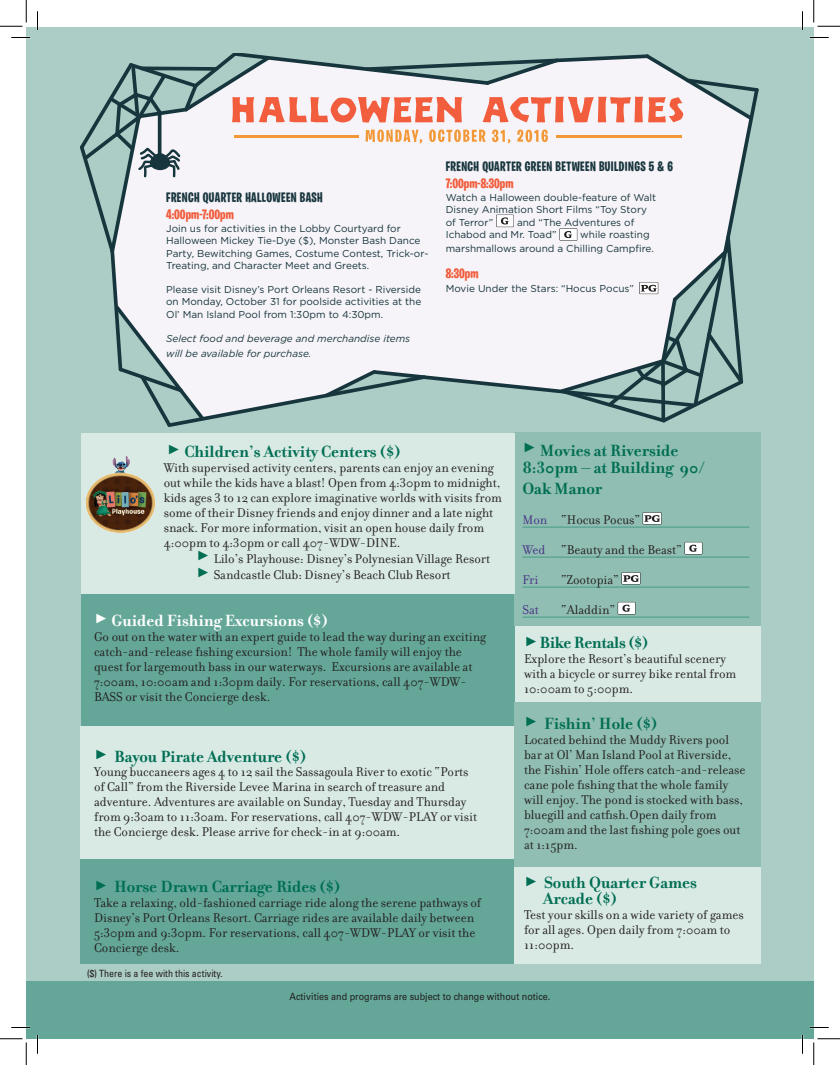
<style>
.page{position:relative;width:840px;height:1065px;background:#fff}
.page>*{position:absolute;margin:0;border:0;box-sizing:border-box;transform-origin:0 0}
.t1{font:700 17.5px/16.2px "Filosofia";color:#006e53}
.t2{font:700 17.5px "Filosofia";color:#fff}
.t3{font:700 17.5px "Filosofia";letter-spacing:-.02em;color:#006e53}
.t4{font:13.75px/15px "Filosofia";color:#231f20}
.t5{font:700 13.75px "Burbank Big Condensed";letter-spacing:.03em;color:#17353d}
.t6{font:700 13.75px "Burbank Big Condensed";color:#f15c3c}
.t7{font:13.75px "Filosofia";color:#493287}
.t8{font:10px/12.5px "Gotham";color:#17353d}
.t9{font:italic 10px/15px "Gotham";color:#17353d}
.t10{font:10px "Univers LT Std";color:#231f20;scale:.9 1}
.t11{font:condensed 10px "Univers LT Std";color:#231f20}
.s1{color:#493287}
</style>
<div class="page">
<div style="left:26px;top:27px;width:788px;height:1012px;background:#accdc5"></div>
<div style="left:514px;top:626px;width:246px;height:76px;background:#d9eae5"></div>
<div style="left:26px;top:981px;width:788px;height:58px;background:#64a798"></div>
<div style="left:81px;top:593px;width:433px;height:133px;background:#64a798"></div>
<div style="left:80px;top:726px;width:434px;height:133px;background:#d9eae5"></div>
<div style="left:80px;top:859px;width:437px;height:105px;background:#64a798"></div>
<div style="left:514px;top:867px;width:246px;height:97px;background:#d9eae5"></div>
<div style="left:514px;top:702px;width:246px;height:165px;background:#90beb2"></div>
<div style="left:514px;top:433px;width:246px;height:193px;background:#90beb2"></div>
<hr style="left:522px;top:527px;width:227px;height:1px;background:#489a87">
<hr style="left:522px;top:557px;width:227px;height:1px;background:#489a87">
<hr style="left:522px;top:587px;width:227px;height:1px;background:#489a87">
<hr style="left:522px;top:617px;width:227px;height:1px;background:#489a87">
<svg style="left:643px;top:512px;width:19px;height:12px"></svg>
<div style="left:643px;top:513px;width:18px;height:11px;background:#fff"></div>
<svg style="left:644px;top:515px;width:16px;height:7px"></svg>
<div style="left:685px;top:542px;width:17px;height:12px;background:#fff"></div>
<svg style="left:689px;top:545px;width:8px;height:7px"></svg>
<svg style="left:622px;top:572px;width:19px;height:12px"></svg>
<div style="left:622px;top:573px;width:18px;height:11px;background:#fff"></div>
<svg style="left:623px;top:575px;width:16px;height:7px"></svg>
<svg style="left:618px;top:602px;width:18px;height:12px"></svg>
<div style="left:618px;top:602px;width:17px;height:12px;background:#fff"></div>
<svg style="left:622px;top:605px;width:8px;height:7px"></svg>
<div style="left:81px;top:433px;width:433px;height:160px;background:#d9eae5"></div>
<img style="left:86px;top:456px;width:69px;height:77px">
<svg style="left:80px;top:53px;width:679px;height:374px"></svg>
<svg style="left:11px;top:37px;width:19px;height:1px"></svg>
<svg style="left:810px;top:37px;width:19px;height:1px"></svg>
<svg style="left:11px;top:1027px;width:19px;height:1px"></svg>
<svg style="left:810px;top:1027px;width:19px;height:1px"></svg>
<svg style="left:37px;top:11px;width:1px;height:19px"></svg>
<svg style="left:37px;top:1035px;width:1px;height:19px"></svg>
<svg style="left:802px;top:11px;width:1px;height:19px"></svg>
<svg style="left:802px;top:1035px;width:1px;height:19px"></svg>
<svg style="left:0;top:0;width:27px;height:27px"></svg>
<svg style="left:0;top:1039px;width:27px;height:26px"></svg>
<svg style="left:814px;top:0;width:26px;height:27px"></svg>
<svg style="left:814px;top:1039px;width:26px;height:26px"></svg>
<p class="t5" style="left:166px;top:189px;width:158px">FRENCH QUARTER HALLOWEEN BASH</p>
<p class="t6" style="left:166px;top:206px;width:69px">4:00pm-7:00pm</p>
<p class="t8" style="left:166px;top:222px;width:264px">Join us for activities in the Lobby Courtyard for Halloween Mickey Tie-Dye ($), Monster Bash Dance Party, Bewitching Games, Costume Contest, Trick-or-Treating, and Character Meet and Greets.</p>
<p class="t8" style="left:166px;top:283px;width:257px;text-align:justify">Please visit Disney’s Port Orleans Resort - Riverside on Monday, October 31 for poolside activities at the Ol’ Man Island Pool from 1:30pm to 4:30pm.</p>
<p class="t9" style="left:166px;top:330px;width:246px">Select food and beverage and merchandise items will be available for purchase.</p>
<p class="t5" style="left:446px;top:158px;width:229px">FRENCH QUARTER GREEN BETWEEN BUILDINGS 5 &amp; 6</p>
<p class="t6" style="left:446px;top:175px;width:69px">7:00pm-8:30pm</p>
<p class="t8" style="left:446px;top:191px;width:212px">Watch a Halloween double-feature of Walt<br>Disney Animation Short Films “Toy Story of Terror”</p>
<p class="t8" style="left:446px;top:216px;width:190px;text-indent:71px">and “The Adventures of<br>Ichabod and Mr. Toad”</p>
<p class="t8" style="left:446px;top:227px;width:210px;line-height:13.8px;text-indent:135px">while roasting marshmallows around a Chilling Campfire.</p>
<p class="t6" style="left:446px;top:265px;width:34px">8:30pm</p>
<p class="t8" style="left:446px;top:282px;width:190px">Movie Under the Stars: “Hocus Pocus”</p>
<p class="t1" style="left:184px;top:443px;width:218px">Children’s Activity Centers ($)</p>
<p class="t4" style="left:164px;top:460px;width:340px">With supervised activity centers, parents can enjoy an evening out while the kids have a blast! Open from 4:30pm to midnight, kids ages 3 to 12 can explore imaginative worlds with visits from some of their Disney friends and enjoy dinner and a late night snack. For more information, visit an open house daily from 4:00pm to 4:30pm or call 407-WDW-DINE.</p>
<p class="t4" style="left:214px;top:551px;width:278px;line-height:16.2px">Lilo’s Playhouse: Disney’s Polynesian Village Resort<br>Sandcastle Club: Disney’s Beach Club Resort</p>
<p class="t2" style="left:112px;top:610px;width:218px">Guided Fishing Excursions ($)</p>
<p class="t4" style="left:94px;top:629px;width:394px">Go out on the water with an expert guide to lead the way during an exciting catch-and-release fishing excursion! The whole family will enjoy the quest for largemouth bass in our waterways. Excursions are available at 7:00am, 10:00am and 1:30pm daily. For reservations, call 407-WDW-BASS or visit the Concierge desk.</p>
<p class="t1" style="left:114px;top:749px;width:194px">Bayou Pirate Adventure ($)</p>
<p class="t4" style="left:94px;top:765px;width:385px">Young buccaneers ages 4 to 12 sail the Sassagoula River to exotic “Ports of Call” from the Riverside Levee Marina in search of treasure and adventure. Adventures are available on Sunday, Tuesday and Thursday from 9:30am to 11:30am. For reservations, call 407-WDW-PLAY or visit the Concierge desk. Please arrive for check-in at 9:00am.</p>
<p class="t1" style="left:114px;top:879px;width:228px">Horse Drawn Carriage Rides ($)</p>
<p class="t4" style="left:94px;top:896px;width:389px">Take a relaxing, old-fashioned carriage ride along the serene pathways of Disney’s Port Orleans Resort. Carriage rides are available daily between 5:30pm and 9:30pm. For reservations, call 407-WDW-PLAY or visit the Concierge desk.</p>
<p class="t11" style="left:87px;top:967px;width:137px">($) There is a fee with this activity.</p>
<p class="t1" style="left:522px;top:442px;width:184px;line-height:17.5px;text-align:center">Movies at Riverside<br>8:30pm – at Building 90/</p>
<p class="t1" style="left:522px;top:481px;width:81px">Oak Manor</p>
<p class="t4" style="left:522px;top:505px;width:161px;line-height:30px"><span class="s1">Mon</span> “Hocus Pocus”<br><span class="s1">Wed</span> “Beauty and the Beast”<br><span class="s1">Fri</span></p>
<p class="t4" style="left:561px;top:573px;width:59px">“Zootopia”</p>
<p class="t7" style="left:522px;top:603px;width:18px">Sat</p>
<p class="t4" style="left:561px;top:603px;width:56px">“Aladdin”</p>
<p class="t3" style="left:540px;top:632px;width:111px">Bike Rentals ($)</p>
<p class="t4" style="left:524px;top:651px;width:214px">Explore the Resort’s beautiful scenery with a bicycle or surrey bike rental from<br>10:00am to 5:00pm.</p>
<p class="t1" style="left:544px;top:715px;width:115px">Fishin’ Hole ($)</p>
<p class="t4" style="left:524px;top:732px;width:223px">Located behind the Muddy Rivers pool bar at Ol’ Man Island Pool at Riverside, the Fishin’ Hole offers catch-and-release cane pole fishing that the whole family will enjoy. The pond is stocked with bass, bluegill and catfish. Open daily from 7:00am and the last fishing pole goes out at 1:15pm.</p>
<p class="t1" style="left:543px;top:875px;width:155px">South Quarter Games<br>Arcade ($)</p>
<p class="t4" style="left:524px;top:908px;width:221px">Test your skills on a wide variety of games for all ages. Open daily from 7:00am to<br>11:00pm.</p>
<p class="t10" style="left:290px;top:991px;width:291px">Activities and programs are subject to change without notice.</p>
</div>
